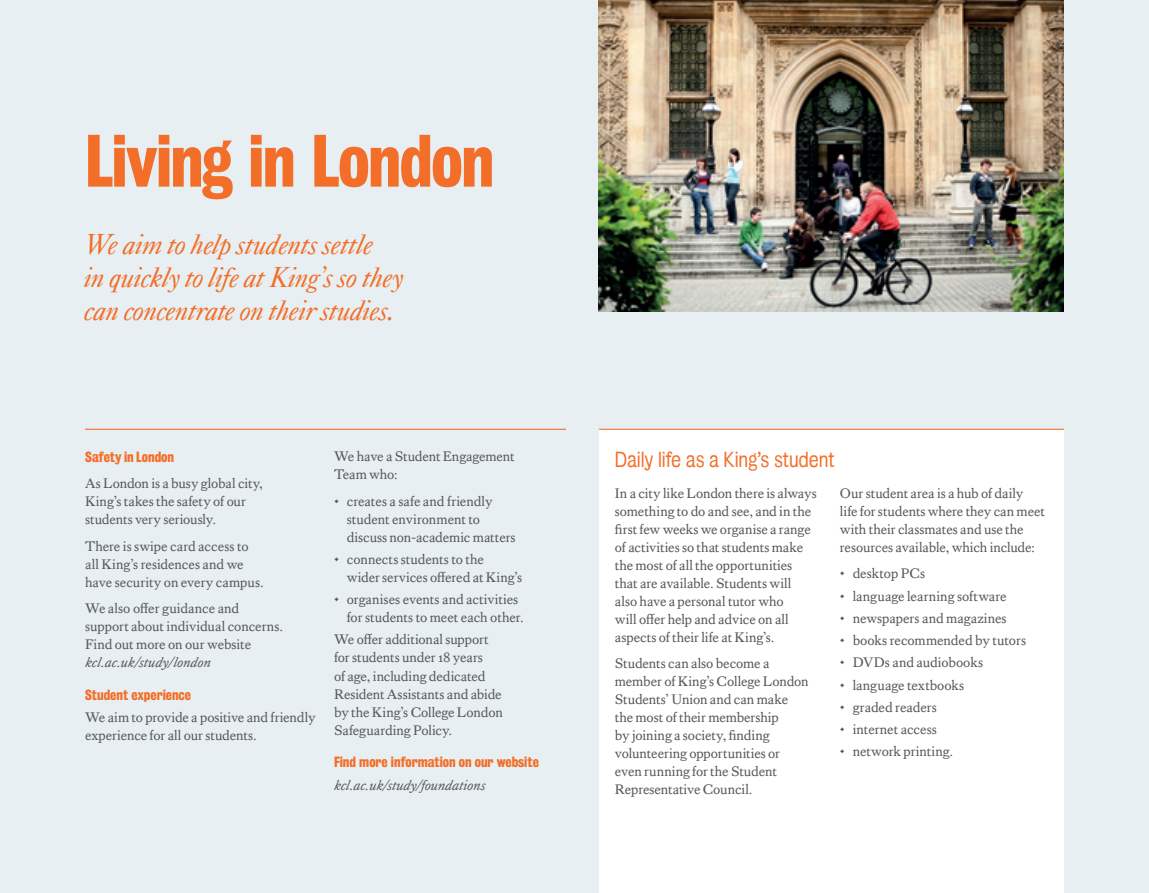
<style>
.page{position:relative;width:1149px;height:893px;background:#fff}
.page>*{position:absolute;margin:0;border:0;box-sizing:border-box;transform-origin:0 0}
.PAGE_TITLE{font:67.5px "Kings Bureau Grot Three Seven";letter-spacing:-.02em;color:#f36e28}
.INTRO_ITALICS{font:italic 28.5px/33px "Kings Caslon Display";color:#f36e28}
.SECTION_TITLE{font:19.95px "Kings Bureau Grot Five One";letter-spacing:-.01em;color:#f36e28}
.BODY_COPY{font:14.25px/18px "Kings Caslon Text";letter-spacing:-.005em;color:#57585a}
.BODY_COPY-2{font:italic 14.25px "Kings Caslon Text";letter-spacing:-.01em;color:#57585a}
.SUBHEAD{font:13.5px "Kings Bureau Grot Three Seven";color:#f36e28}
.BODY_COPY-3{font:13.5px "Kings Bureau Grot Three Seven";color:#f36e28}
.s1{font-style:italic}
</style>
<div class="page">
<div style="left:0;top:0;width:1148px;height:893px;background:#e8eff2"></div>
<img style="left:598px;top:0;width:465px;height:311px">
<hr style="left:85px;top:429px;width:481px;height:1px;background:#f36e28">
<div style="left:598px;top:430px;width:465px;height:463px;background:#fff"></div>
<hr style="left:598px;top:429px;width:465px;height:1px;background:#f36e28">
<hr style="left:1148px;top:604px;width:1px;height:289px;background:#52636a">
<p class="PAGE_TITLE" style="left:85px;top:122px;width:410px">Living in London</p>
<p class="INTRO_ITALICS" style="left:85px;top:228px;width:321px">We aim to help students settle<br>in quickly to life at King’s so they can concentrate on their studies.</p>
<p class="BODY_COPY-3" style="left:85px;top:449px;width:90px">Safety in London</p>
<p class="BODY_COPY" style="left:85px;top:475px;width:179px">As London is a busy global city,<br>King’s takes the safety of our students very seriously.</p>
<p class="BODY_COPY" style="left:85px;top:537px;width:180px">There is swipe card access to all King’s residences and we have security on every campus.</p>
<p class="BODY_COPY" style="left:85px;top:600px;width:199px">We also offer guidance and support about individual concerns.<br>Find out more on our website <span class="s1">kcl.ac.uk/study/london</span></p>
<p class="SUBHEAD" style="left:85px;top:687px;width:107px">Student experience</p>
<p class="BODY_COPY" style="left:85px;top:709px;width:232px">We aim to provide a positive and friendly experience for all our students.</p>
<p class="BODY_COPY" style="left:334px;top:447px;width:182px">We have a Student Engagement<br>Team who:</p>
<p class="BODY_COPY" style="left:347px;top:492px;width:170px;text-indent:-13px">• creates a safe and friendly student environment to discuss non-academic matters</p>
<p class="BODY_COPY" style="left:347px;top:550px;width:177px;text-indent:-13px">• connects students to the<br>wider services offered at King’s</p>
<p class="BODY_COPY" style="left:347px;top:590px;width:178px;text-indent:-13px">• organises events and activities for students to meet each other.</p>
<p class="BODY_COPY" style="left:334px;top:631px;width:170px">We offer additional support for students under 18 years<br>of age, including dedicated<br>Resident Assistants and abide by the King’s College London<br>Safeguarding Policy.</p>
<p class="SUBHEAD" style="left:334px;top:754px;width:206px">Find more information on our website</p>
<p class="BODY_COPY-2" style="left:334px;top:776px;width:153px">kcl.ac.uk/study/foundations</p>
<p class="SECTION_TITLE" style="left:614px;top:448px;width:221px">Daily life as a King’s student</p>
<p class="BODY_COPY" style="left:614px;top:484px;width:203px">In a city like London there is always something to do and see, and in the first few weeks we organise a range of activities so that students make the most of all the opportunities that are available. Students will also have a personal tutor who<br>will offer help and advice on all aspects of their life at King’s.</p>
<p class="BODY_COPY" style="left:614px;top:654px;width:195px">Students can also become a member of King’s College London<br>Students’ Union and can make the most of their membership<br>by joining a society, finding volunteering opportunities or even running for the Student<br>Representative Council.</p>
<p class="BODY_COPY" style="left:839px;top:484px;width:206px">Our student area is a hub of daily<br>life for students where they can meet with their classmates and use the resources available, which include:</p>
<p class="BODY_COPY" style="left:839px;top:564px;width:87px">• desktop PCs</p>
<p class="BODY_COPY" style="left:839px;top:587px;width:168px">• language learning software</p>
<p class="BODY_COPY" style="left:839px;top:609px;width:168px">• newspapers and magazines</p>
<p class="BODY_COPY" style="left:839px;top:631px;width:187px">• books recommended by tutors</p>
<p class="BODY_COPY" style="left:839px;top:653px;width:145px">• DVDs and audiobooks</p>
<p class="BODY_COPY" style="left:839px;top:676px;width:126px">• language textbooks</p>
<p class="BODY_COPY" style="left:839px;top:698px;width:98px">• graded readers</p>
<p class="BODY_COPY" style="left:839px;top:720px;width:98px">• internet access</p>
<p class="BODY_COPY" style="left:839px;top:742px;width:115px">• network printing.</p>
</div>
